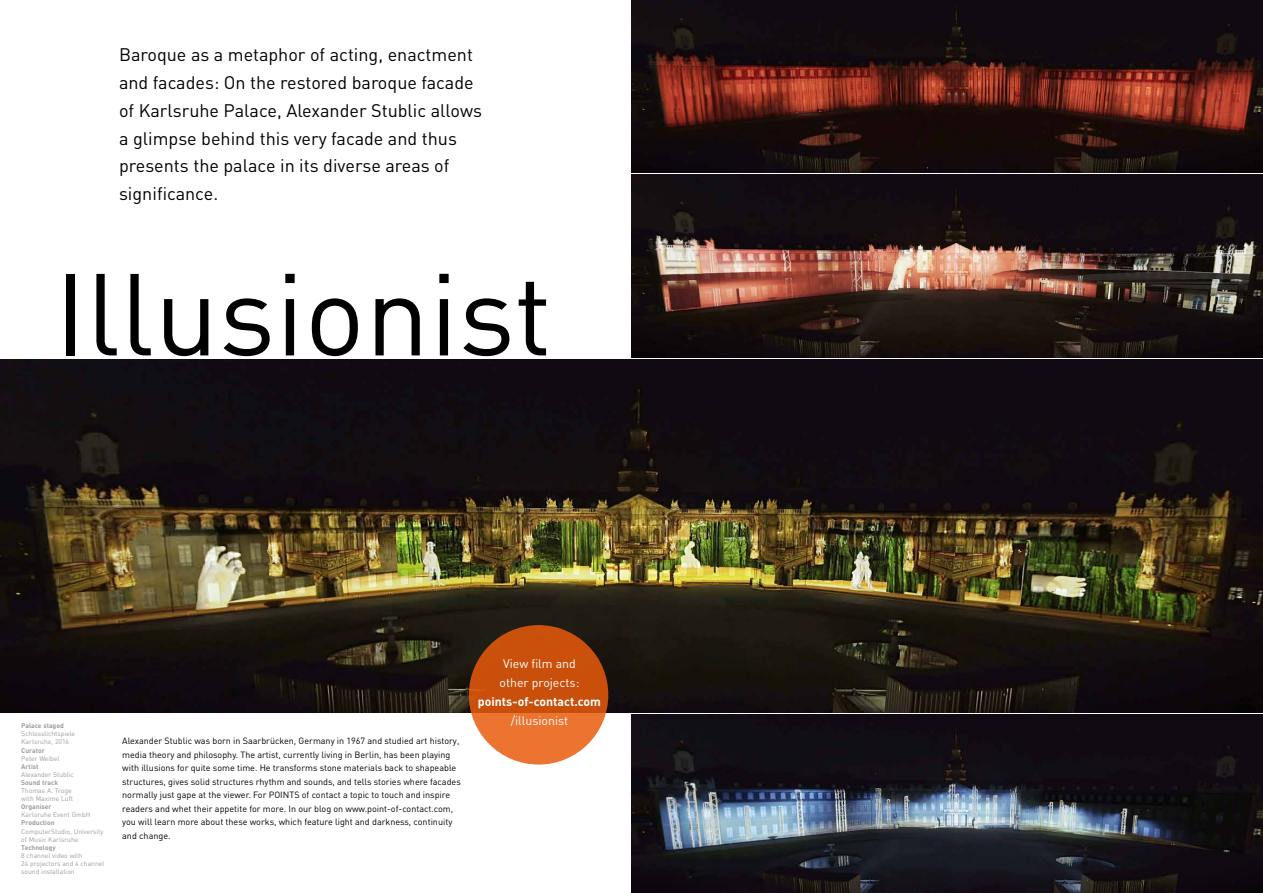
<style>
.page{position:relative;width:1263px;height:893px;background:#fff}
.page>*{position:absolute;margin:0;border:0;box-sizing:border-box;transform-origin:0 0}
.t1{font:114.45px "DIN";color:#000}
.t2{font:18px/27.8px "DIN";color:#000}
.t3{font:12.3px/19px "DIN";color:#fff}
.t4{font:700 12.3px "DIN";color:#fff}
.t5{font:9px/13.5px "DIN";color:#000}
.t6{font:6.75px/8.1px "DIN";color:#9d9d9c}
.t7{font:700 6.75px "DIN";color:#9d9d9c}
</style>
<div class="page">
<img style="left:0;top:359px;width:1263px;height:353px">
<img style="left:631px;top:714px;width:632px;height:179px">
<img style="left:631px;top:174px;width:632px;height:183px">
<img style="left:631px;top:0;width:632px;height:172px">
<svg style="left:469px;top:625px;width:139px;height:140px;background:#d55c18"></svg>
<h2 class="t2" style="left:119px;top:41px;width:364px">Baroque as a metaphor of acting, enactment and facades: On the restored baroque facade of Karlsruhe Palace, Alexander Stublic allows a glimpse behind this very facade and thus presents the palace in its diverse areas of significance.</h2>
<h1 class="t1" style="left:54px;top:243px;width:499px">Illusionist</h1>
<p class="t7" style="left:21px;top:721px;width:44px">Palace staged</p>
<p class="t6" style="left:21px;top:730px;width:55px">Schlosslichtspiele<br>Karlsruhe, 2016</p>
<p class="t7" style="left:21px;top:746px;width:25px">Curator</p>
<p class="t6" style="left:21px;top:754px;width:40px">Peter Weibel</p>
<p class="t7" style="left:21px;top:762px;width:19px">Artist</p>
<p class="t6" style="left:21px;top:770px;width:54px">Alexander Stublic</p>
<p class="t7" style="left:21px;top:778px;width:38px">Sound track</p>
<p class="t6" style="left:21px;top:786px;width:53px">Thomas A. Troge with Maxime Luft</p>
<p class="t7" style="left:21px;top:802px;width:32px">Organiser</p>
<p class="t6" style="left:21px;top:811px;width:71px">Karlsruhe Event GmbH</p>
<p class="t7" style="left:21px;top:819px;width:35px">Production</p>
<p class="t6" style="left:21px;top:827px;width:84px">ComputerStudio, University of Music Karlsruhe</p>
<p class="t7" style="left:21px;top:843px;width:36px">Technology</p>
<p class="t6" style="left:21px;top:851px;width:85px">8 channel video with<br>24 projectors and 4 channel sound installation</p>
<p class="t5" style="left:122px;top:734px;width:340px">Alexander Stublic was born in Saarbrücken, Germany in 1967 and studied art history, media theory and philosophy. The artist, currently living in Berlin, has been playing with illusions for quite some time. He transforms stone materials back to shapeable structures, gives solid structures rhythm and sounds, and tells stories where facades normally just gape at the viewer. For POINTS of contact a topic to touch and inspire readers and whet their appetite for more. In our blog on www.point-of-contact.com, you will learn more about these works, which feature light and darkness, continuity and change.</p>
<h3 class="t3" style="left:500px;top:654px;width:81px">View film and other projects:</h3>
<h3 class="t4" style="left:478px;top:694px;width:124px">points-of-contact.com</h3>
<h3 class="t3" style="left:511px;top:711px;width:59px">/illusionist</h3>
</div>
